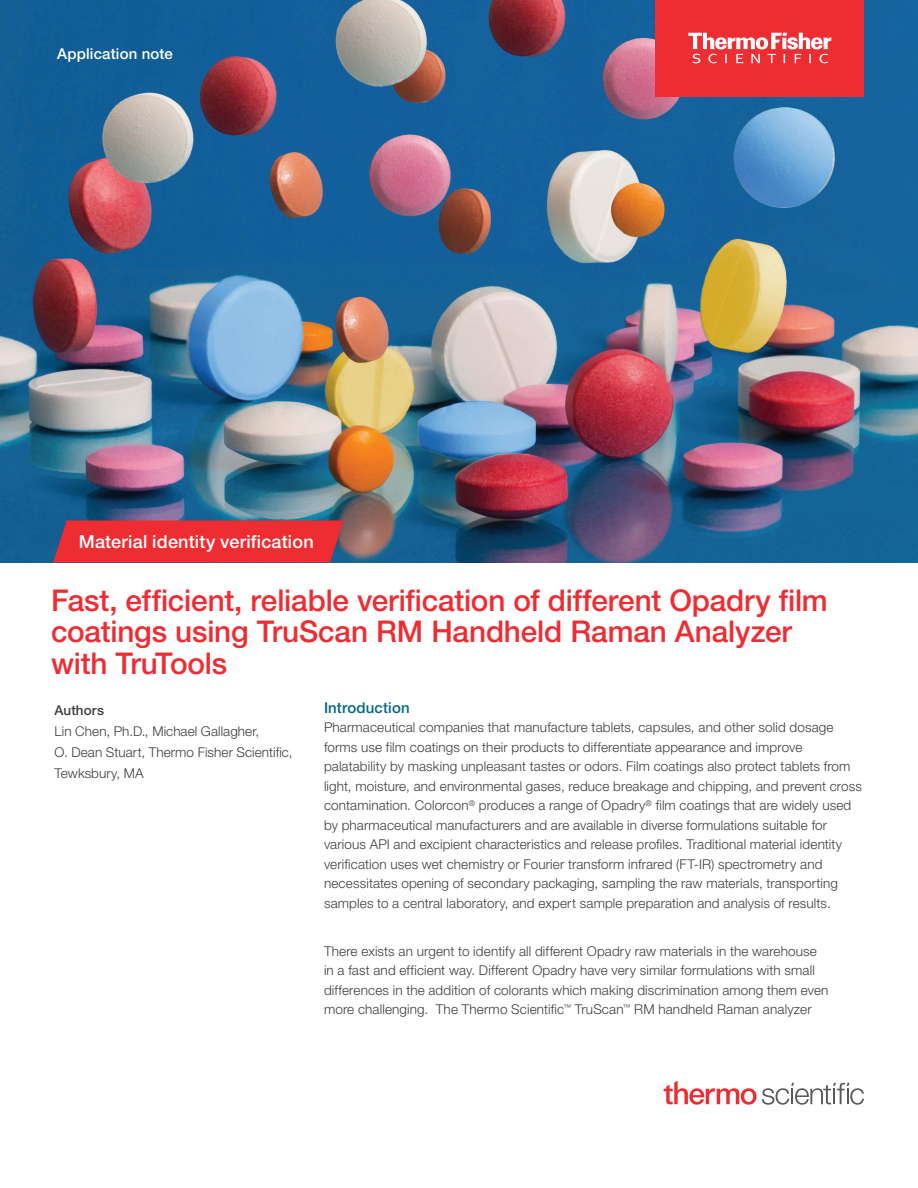
<style>
.page{position:relative;width:918px;height:1188px;background:#fff}
.page>*{position:absolute;margin:0;border:0;box-sizing:border-box;transform-origin:0 0}
.t1{font:500 30px/31.5px "Helvetica Neue LTW1 G";letter-spacing:-.005em;color:#ee2d33}
.t2{font:500 18px "Helvetica Neue LTW1 G";letter-spacing:.01em;color:#fff}
.t3{font:500 15px "Helvetica Neue LTW1 G";letter-spacing:.015em;color:#fff}
.t4{font:500 15px "Helvetica Neue LTW1 G";letter-spacing:.01em;color:#00687f}
.t5{font:300 13.5px/19.5px "Helvetica Neue LTW1 G";letter-spacing:.01em;color:#3e3e3f}
.t6{font:500 13.5px "Helvetica Neue LTW1 G";letter-spacing:.01em;color:#3e3e3f}
</style>
<div class="page">
<img style="left:0;top:0;width:918px;height:562px">
<svg style="left:53px;top:520px;width:290px;height:42px"></svg>
<div style="left:656px;top:0;width:208px;height:96px;background:#ee2d33"></div>
<svg style="left:688px;top:33px;width:143px;height:30px"></svg>
<svg style="left:664px;top:1081px;width:200px;height:24px"></svg>
<p class="t3" style="left:57px;top:44px;width:117px">Application note</p>
<h2 class="t2" style="left:79px;top:531px;width:236px">Material identity verification</h2>
<h1 class="t1" style="left:51px;top:585px;width:778px">Fast, efficient, reliable verification of different Opadry film coatings using TruScan RM Handheld Raman Analyzer with TruTools</h1>
<p class="t6" style="left:54px;top:702px;width:51px">Authors</p>
<p class="t5" style="left:54px;top:720px;width:239px;line-height:21px">Lin Chen, Ph.D., Michael Gallagher,<br>O. Dean Stuart, Thermo Fisher Scientific,<br>Tewksbury, MA</p>
<p class="t4" style="left:324px;top:698px;width:87px">Introduction</p>
<p class="t5" style="left:324px;top:718px;width:540px">Pharmaceutical companies that manufacture tablets, capsules, and other solid dosage forms use film coatings on their products to differentiate appearance and improve palatability by masking unpleasant tastes or odors. Film coatings also protect tablets from light, moisture, and environmental gases, reduce breakage and chipping, and prevent cross contamination. Colorcon<sup>®</sup> produces a range of Opadry<sup>®</sup> film coatings that are widely used by pharmaceutical manufacturers and are available in diverse formulations suitable for various API and excipient characteristics and release profiles. Traditional material identity verification uses wet chemistry or Fourier transform infrared (FT-IR) spectrometry and necessitates opening of secondary packaging, sampling the raw materials, transporting samples to a central laboratory, and expert sample preparation and analysis of results.</p>
<p class="t5" style="left:324px;top:941px;width:506px">There exists an urgent to identify all different Opadry raw materials in the warehouse in a fast and efficient way. Different Opadry have very similar formulations with small differences in the addition of colorants which making discrimination among them even more challenging. The Thermo Scientific<sup>™</sup> TruScan<sup>™</sup> RM handheld Raman analyzer</p>
</div>
